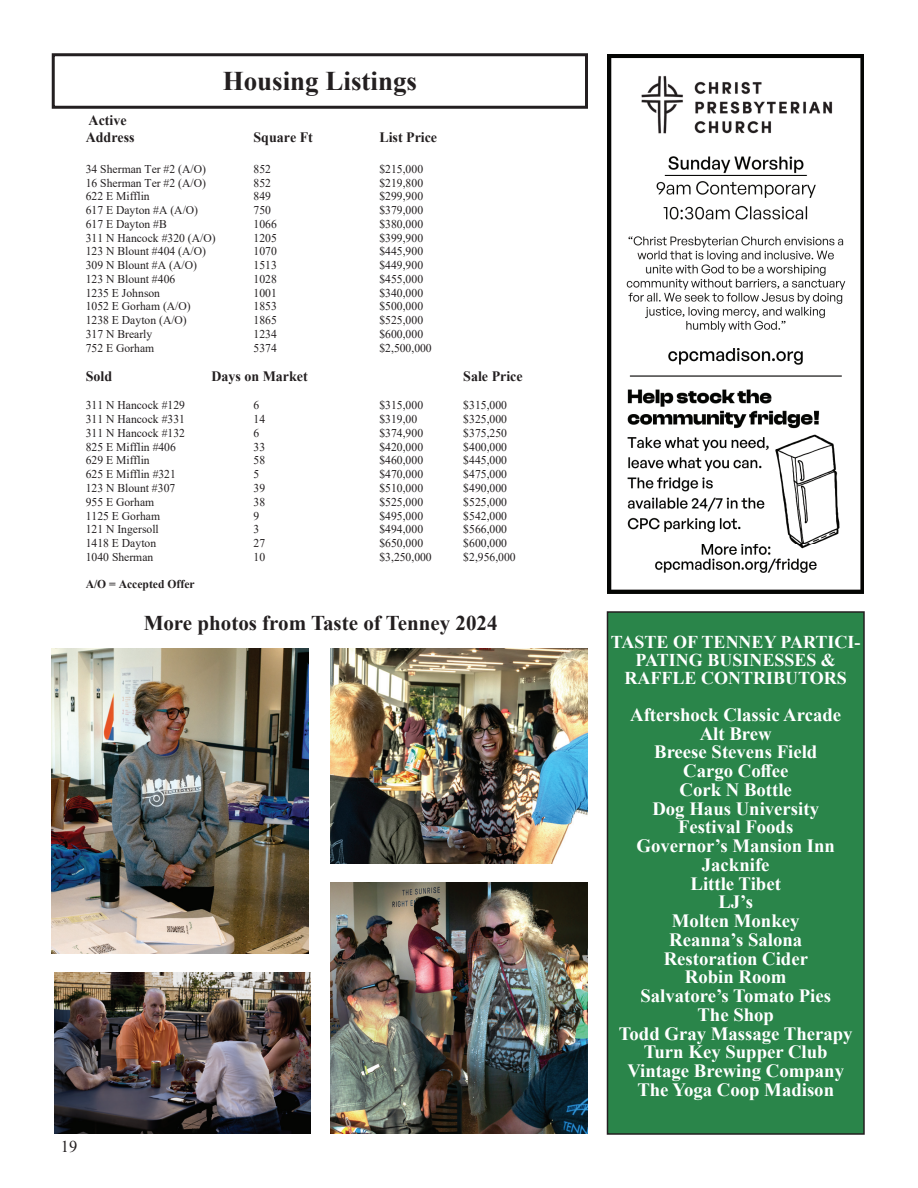
<style>
.page{position:relative;width:918px;height:1188px;background:#fff}
.page>*{position:absolute;margin:0;border:0;box-sizing:border-box;transform-origin:0 0}
.t1{font:700 27px "Times New Roman";color:#231f20}
.t2{font:700 21px "Times New Roman";color:#231f20}
.t3{font:700 18.75px/18.8px "Times New Roman";color:#fff;text-align:center}
.t4{font:700 18px/18px "Times New Roman";color:#fff;text-align:center}
.t5{font:16.5px "Times New Roman";color:#231f20}
.t6{font:700 14.4px/16.5px "Times New Roman";color:#231f20}
.t7{font:11.85px "Times New Roman";letter-spacing:.005em;color:#231f20}
.t8{font:700 11.85px "Times New Roman";color:#231f20}
</style>
<div class="page">
<div style="left:52px;top:53px;width:536px;height:56px;border:3px solid #231f20"></div>
<img style="left:608px;top:54px;width:256px;height:540px">
<div style="left:608px;top:612px;width:256px;height:522px;background:#2a854a"></div>
<div style="left:607px;top:611px;width:258px;height:524px;border:2px solid #231f20"></div>
<img style="left:52px;top:648px;width:256px;height:306px">
<img style="left:331px;top:648px;width:256px;height:216px">
<img style="left:54px;top:972px;width:256px;height:162px">
<img style="left:331px;top:882px;width:256px;height:252px">
<p class="t6" style="left:86px;top:112px;width:50px">Active<br>Address</p>
<h1 class="t1" style="left:223px;top:61px;width:196px">Housing Listings</h1>
<p class="t6" style="left:253px;top:128px;width:61px">Square Ft</p>
<p class="t6" style="left:379px;top:128px;width:59px">List Price</p>
<p class="t7" style="left:86px;top:160px;width:122px">34 Sherman Ter #2 (A/O)</p>
<p class="t7" style="left:253px;top:160px;width:19px">852</p>
<p class="t7" style="left:379px;top:160px;width:45px">$215,000</p>
<p class="t7" style="left:86px;top:174px;width:122px">16 Sherman Ter #2 (A/O)</p>
<p class="t7" style="left:253px;top:174px;width:19px">852</p>
<p class="t7" style="left:379px;top:174px;width:45px">$219,800</p>
<p class="t7" style="left:86px;top:188px;width:66px">622 E Mifflin</p>
<p class="t7" style="left:253px;top:188px;width:19px">849</p>
<p class="t7" style="left:379px;top:188px;width:45px">$299,900</p>
<p class="t7" style="left:86px;top:202px;width:114px">617 E Dayton #A (A/O)</p>
<p class="t7" style="left:253px;top:202px;width:19px">750</p>
<p class="t7" style="left:379px;top:202px;width:45px">$379,000</p>
<p class="t7" style="left:86px;top:215px;width:83px">617 E Dayton #B</p>
<p class="t7" style="left:253px;top:215px;width:25px">1066</p>
<p class="t7" style="left:379px;top:215px;width:45px">$380,000</p>
<p class="t7" style="left:86px;top:229px;width:131px">311 N Hancock #320 (A/O)</p>
<p class="t7" style="left:253px;top:229px;width:25px">1205</p>
<p class="t7" style="left:379px;top:229px;width:45px">$399,900</p>
<p class="t7" style="left:86px;top:243px;width:122px">123 N Blount #404 (A/O)</p>
<p class="t7" style="left:253px;top:243px;width:25px">1070</p>
<p class="t7" style="left:379px;top:243px;width:45px">$445,900</p>
<p class="t7" style="left:86px;top:257px;width:113px">309 N Blount #A (A/O)</p>
<p class="t7" style="left:253px;top:257px;width:25px">1513</p>
<p class="t7" style="left:379px;top:257px;width:45px">$449,900</p>
<p class="t7" style="left:86px;top:270px;width:91px">123 N Blount #406</p>
<p class="t7" style="left:253px;top:270px;width:25px">1028</p>
<p class="t7" style="left:379px;top:270px;width:45px">$455,000</p>
<p class="t7" style="left:86px;top:284px;width:76px">1235 E Johnson</p>
<p class="t7" style="left:253px;top:284px;width:25px">1001</p>
<p class="t7" style="left:379px;top:284px;width:45px">$340,000</p>
<p class="t7" style="left:86px;top:298px;width:107px">1052 E Gorham (A/O)</p>
<p class="t7" style="left:253px;top:298px;width:25px">1853</p>
<p class="t7" style="left:379px;top:298px;width:45px">$500,000</p>
<p class="t7" style="left:86px;top:312px;width:103px">1238 E Dayton (A/O)</p>
<p class="t7" style="left:253px;top:312px;width:25px">1865</p>
<p class="t7" style="left:379px;top:312px;width:45px">$525,000</p>
<p class="t7" style="left:86px;top:326px;width:68px">317 N Brearly</p>
<p class="t7" style="left:253px;top:326px;width:25px">1234</p>
<p class="t7" style="left:379px;top:326px;width:45px">$600,000</p>
<p class="t7" style="left:86px;top:339px;width:70px">752 E Gorham</p>
<p class="t7" style="left:253px;top:339px;width:25px">5374</p>
<p class="t7" style="left:379px;top:339px;width:54px">$2,500,000</p>
<p class="t6" style="left:86px;top:368px;width:28px">Sold</p>
<p class="t6" style="left:212px;top:368px;width:98px">Days on Market</p>
<p class="t6" style="left:463px;top:368px;width:61px">Sale Price</p>
<p class="t7" style="left:86px;top:397px;width:101px">311 N Hancock #129</p>
<p class="t7" style="left:253px;top:397px;width:7px">6</p>
<p class="t7" style="left:379px;top:397px;width:45px">$315,000</p>
<p class="t7" style="left:463px;top:397px;width:45px">$315,000</p>
<p class="t7" style="left:86px;top:411px;width:101px">311 N Hancock #331</p>
<p class="t7" style="left:253px;top:411px;width:13px">14</p>
<p class="t7" style="left:379px;top:411px;width:39px">$319,00</p>
<p class="t7" style="left:463px;top:411px;width:45px">$325,000</p>
<p class="t7" style="left:86px;top:425px;width:101px">311 N Hancock #132</p>
<p class="t7" style="left:253px;top:425px;width:7px">6</p>
<p class="t7" style="left:379px;top:425px;width:45px">$374,900</p>
<p class="t7" style="left:463px;top:425px;width:45px">$375,250</p>
<p class="t7" style="left:86px;top:438px;width:92px">825 E Mifflin #406</p>
<p class="t7" style="left:253px;top:438px;width:13px">33</p>
<p class="t7" style="left:379px;top:438px;width:45px">$420,000</p>
<p class="t7" style="left:463px;top:438px;width:45px">$400,000</p>
<p class="t7" style="left:86px;top:452px;width:66px">629 E Mifflin</p>
<p class="t7" style="left:253px;top:452px;width:13px">58</p>
<p class="t7" style="left:379px;top:452px;width:45px">$460,000</p>
<p class="t7" style="left:463px;top:452px;width:45px">$445,000</p>
<p class="t7" style="left:86px;top:466px;width:92px">625 E Mifflin #321</p>
<p class="t7" style="left:253px;top:466px;width:7px">5</p>
<p class="t7" style="left:379px;top:466px;width:45px">$470,000</p>
<p class="t7" style="left:463px;top:466px;width:45px">$475,000</p>
<p class="t7" style="left:86px;top:480px;width:91px">123 N Blount #307</p>
<p class="t7" style="left:253px;top:480px;width:13px">39</p>
<p class="t7" style="left:379px;top:480px;width:45px">$510,000</p>
<p class="t7" style="left:463px;top:480px;width:45px">$490,000</p>
<p class="t7" style="left:86px;top:493px;width:70px">955 E Gorham</p>
<p class="t7" style="left:253px;top:493px;width:13px">38</p>
<p class="t7" style="left:379px;top:493px;width:45px">$525,000</p>
<p class="t7" style="left:463px;top:493px;width:45px">$525,000</p>
<p class="t7" style="left:86px;top:507px;width:76px">1125 E Gorham</p>
<p class="t7" style="left:253px;top:507px;width:7px">9</p>
<p class="t7" style="left:379px;top:507px;width:45px">$495,000</p>
<p class="t7" style="left:463px;top:507px;width:45px">$542,000</p>
<p class="t7" style="left:86px;top:521px;width:75px">121 N Ingersoll</p>
<p class="t7" style="left:253px;top:521px;width:7px">3</p>
<p class="t7" style="left:379px;top:521px;width:45px">$494,000</p>
<p class="t7" style="left:463px;top:521px;width:45px">$566,000</p>
<p class="t7" style="left:86px;top:535px;width:72px">1418 E Dayton</p>
<p class="t7" style="left:253px;top:535px;width:13px">27</p>
<p class="t7" style="left:379px;top:535px;width:45px">$650,000</p>
<p class="t7" style="left:463px;top:535px;width:45px">$600,000</p>
<p class="t7" style="left:86px;top:548px;width:69px">1040 Sherman</p>
<p class="t7" style="left:253px;top:548px;width:13px">10</p>
<p class="t7" style="left:379px;top:548px;width:54px">$3,250,000</p>
<p class="t7" style="left:463px;top:548px;width:54px">$2,956,000</p>
<p class="t8" style="left:86px;top:576px;width:111px">A/O = Accepted Offer</p>
<h2 class="t2" style="left:144px;top:608px;width:355px">More photos from Taste of Tenney 2024</h2>
<h3 class="t5" style="left:61px;top:1135px;width:18px">19</h3>
<h3 class="t4" style="left:611px;top:632px;width:251px">TASTE OF TENNEY PARTICI-<br>PATING BUSINESSES &amp;<br>RAFFLE CONTRIBUTORS</h3>
<p class="t3" style="left:619px;top:705px;width:235px">Aftershock Classic Arcade<br>Alt Brew<br>Breese Stevens Field<br>Cargo Coffee<br>Cork N Bottle<br>Dog Haus University<br>Festival Foods<br>Governor’s Mansion Inn<br>Jacknife<br>Little Tibet<br>LJ’s<br>Molten Monkey<br>Reanna’s Salona<br>Restoration Cider<br>Robin Room<br>Salvatore’s Tomato Pies<br>The Shop<br>Todd Gray Massage Therapy<br>Turn Key Supper Club<br>Vintage Brewing Company<br>The Yoga Coop Madison</p>
</div>
